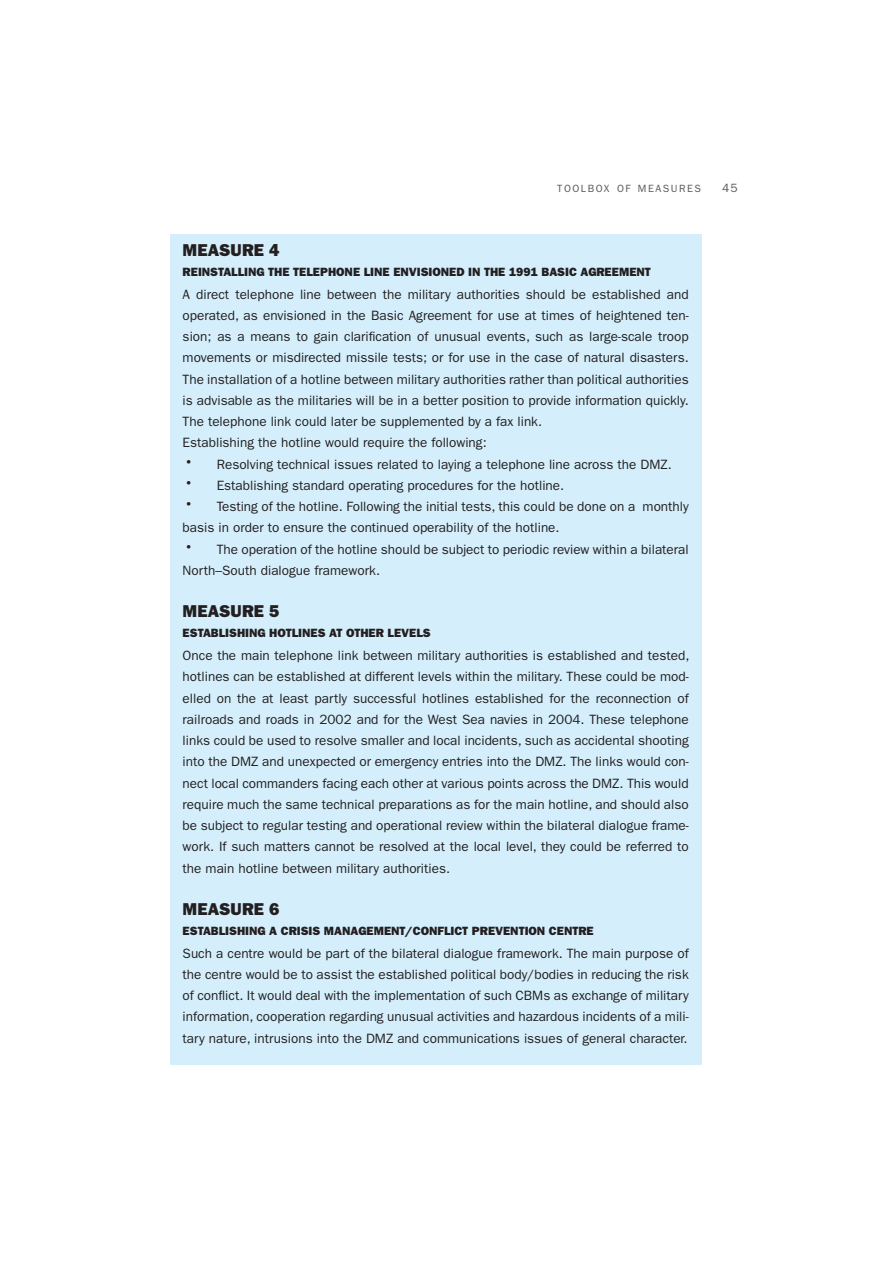
<style>
.page{position:relative;width:893px;height:1263px;background:#fff}
.page>*{position:absolute;margin:0;border:0;box-sizing:border-box;transform-origin:0 0}
.t1{font:21px/21.3px "Franklin Gothic";color:#231f20;text-align:justify}
.t2{font:800 17.25px "Franklin Gothic";color:#231f20}
.t3{font:13.5px/21.3px "Franklin Gothic";color:#231f20;text-align:justify}
.t4{font:800 12px "Franklin Gothic";color:#231f20}
.t5{font:12px "Franklin Gothic";color:#57585a}
.t6{font:10.5px "Franklin Gothic";letter-spacing:.145em;color:#57585a}
</style>
<div class="page">
<div style="left:170px;top:235px;width:531px;height:830px;background:#d4effb"></div>
<p class="t6" style="left:557px;top:185px;width:145px">TOOLBOX OF MEASURES</p>
<p class="t5" style="left:722px;top:184px;width:17px">45</p>
<p class="t2" style="left:183px;top:244px;width:98px">MEASURE 4</p>
<p class="t4" style="left:183px;top:267px;width:470px">REINSTALLING THE TELEPHONE LINE ENVISIONED IN THE 1991 BASIC AGREEMENT</p>
<p class="t3" style="left:183px;top:284px;width:508px;text-align:left">A direct telephone line between the military authorities should be established and operated, as envisioned in the Basic Agreement for use at times of heightened ten&shy;sion; as a means to gain clarification of unusual events, such as large-scale troop movements or misdirected missile tests; or for use in the case of natural disasters.<br>The installation of a hotline between military authorities rather than political authorities is advisable as the militaries will be in a better position to provide information quickly.<br>The telephone link could later be supplemented by a fax link.<br>Establishing the hotline would require the following:</p>
<p class="t3" style="left:217px;top:455px;width:457px">Resolving technical issues related to laying a telephone line across the DMZ.</p>
<p class="t3" style="left:217px;top:476px;width:349px">Establishing standard operating procedures for the hotline.</p>
<p class="t3" style="left:217px;top:497px;width:473px">Testing of the hotline. Following the initial tests, this could be done on a monthly</p>
<p class="t3" style="left:183px;top:518px;width:378px">basis in order to ensure the continued operability of the hotline.</p>
<p class="t3" style="left:217px;top:540px;width:473px">The operation of the hotline should be subject to periodic review within a bilateral</p>
<p class="t3" style="left:183px;top:561px;width:199px">North–South dialogue framework.</p>
<p class="t2" style="left:183px;top:606px;width:98px">MEASURE 5</p>
<p class="t4" style="left:183px;top:629px;width:250px">ESTABLISHING HOTLINES AT OTHER LEVELS</p>
<p class="t3" style="left:183px;top:646px;width:508px">Once the main telephone link between military authorities is established and tested, hotlines can be established at different levels within the military. These could be mod&shy;elled on the at least partly successful hotlines established for the reconnection of railroads and roads in 2002 and for the West Sea navies in 2004. These telephone links could be used to resolve smaller and local incidents, such as accidental shooting into the DMZ and unexpected or emergency entries into the DMZ. The links would con&shy;nect local commanders facing each other at various points across the DMZ. This would require much the same technical preparations as for the main hotline, and should also be subject to regular testing and operational review within the bilateral dialogue frame&shy;work. If such matters cannot be resolved at the local level, they could be referred to the main hotline between military authorities.</p>
<p class="t2" style="left:183px;top:903px;width:98px">MEASURE 6</p>
<p class="t4" style="left:183px;top:926px;width:413px">ESTABLISHING A CRISIS MANAGEMENT/CONFLICT PREVENTION CENTRE</p>
<p class="t3" style="left:183px;top:944px;width:508px">Such a centre would be part of the bilateral dialogue framework. The main purpose of the centre would be to assist the established political body/bodies in reducing the risk of conflict. It would deal with the implementation of such CBMs as exchange of military information, cooperation regarding unusual activities and hazardous incidents of a mili&shy;tary nature, intrusions into the DMZ and communications issues of general character.</p>
<h1 class="t1" style="left:183px;top:453px;width:14px">• • •</h1>
<h1 class="t1" style="left:183px;top:538px;width:14px">•</h1>
</div>
